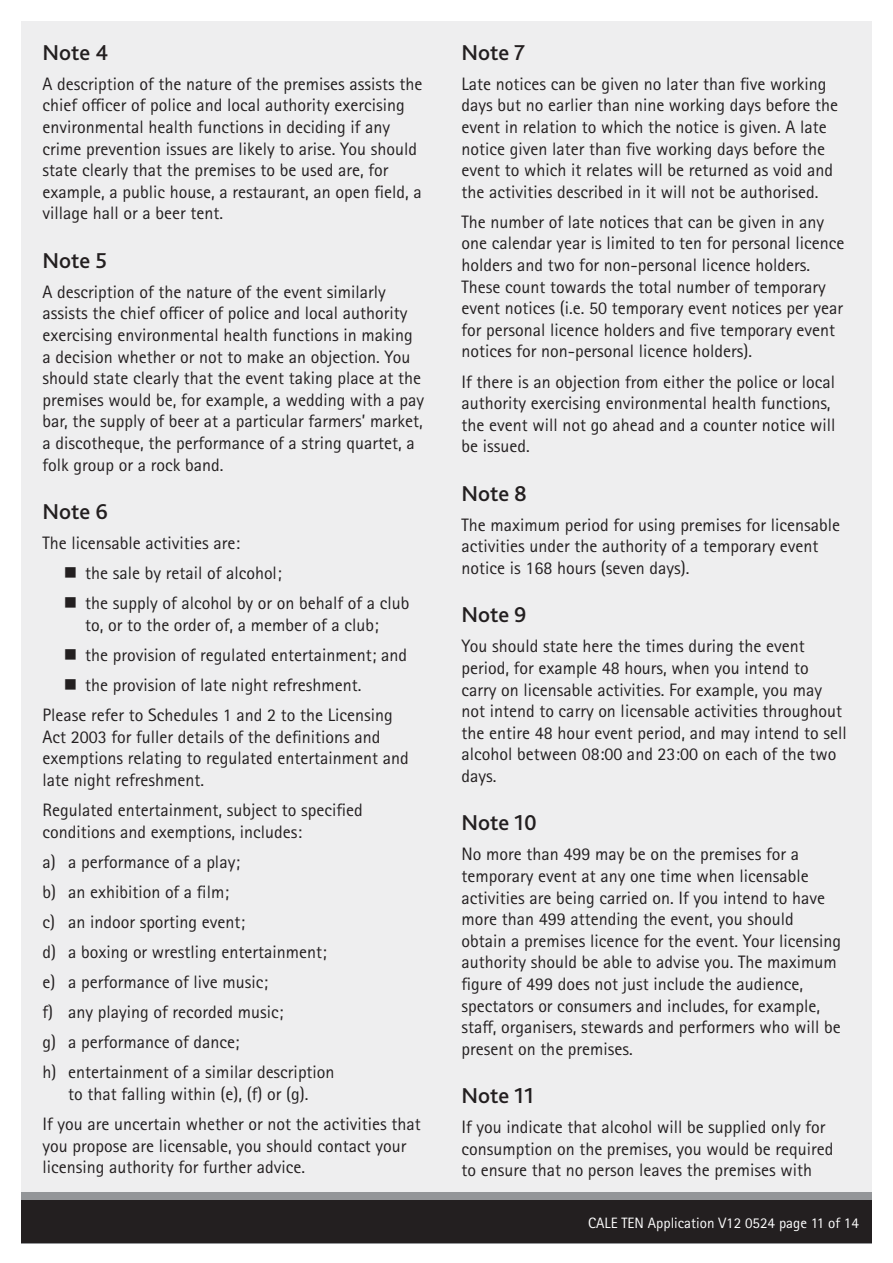
<style>
.page{position:relative;width:893px;height:1263px;background:#fff}
.page>*{position:absolute;margin:0;border:0;box-sizing:border-box;transform-origin:0 0}
.Sub_Heading{font:500 22.5px "Bliss";color:#231f20}
.Body_Text{font:18px/21.6px "Rotis Sans Serif Pro";color:#231f20}
.INDENT{font:18px/21.6px "Rotis Sans Serif Pro";color:#231f20;text-align:center}
.t1{font:15px "Rotis Sans Serif Pro";color:#fff}
</style>
<div class="page">
<div style="left:21px;top:21px;width:851px;height:1221px;background:#eeeeef"></div>
<div style="left:21px;top:1192px;width:851px;height:51px;background:#939598"></div>
<div style="left:21px;top:1201px;width:851px;height:42px;background:#231f20"></div>
<p class="Sub_Heading" style="left:43px;top:38px;width:67px">Note 4</p>
<p class="Body_Text" style="left:43px;top:73px;width:381px">A description of the nature of the premises assists the chief officer of police and local authority exercising environmental health functions in deciding if any crime prevention issues are likely to arise. You should state clearly that the premises to be used are, for example, a public house, a restaurant, an open field, a village hall or a beer tent.</p>
<p class="Sub_Heading" style="left:43px;top:246px;width:66px">Note 5</p>
<p class="Body_Text" style="left:43px;top:281px;width:383px">A description of the nature of the event similarly assists the chief officer of police and local authority exercising environmental health functions in making a decision whether or not to make an objection. You should state clearly that the event taking place at the premises would be, for example, a wedding with a pay bar, the supply of beer at a particular farmers’ market, a discotheque, the performance of a string quartet, a folk group or a rock band.</p>
<p class="Sub_Heading" style="left:43px;top:497px;width:67px">Note 6</p>
<p class="Body_Text" style="left:43px;top:532px;width:199px">The licensable activities are:</p>
<p class="Body_Text" style="left:85px;top:562px;width:198px">the sale by retail of alcohol;</p>
<p class="Body_Text" style="left:85px;top:592px;width:326px">the supply of alcohol by or on behalf of a club to, or to the order of, a member of a club;</p>
<p class="Body_Text" style="left:85px;top:644px;width:324px">the provision of regulated entertainment; and</p>
<p class="Body_Text" style="left:85px;top:674px;width:278px">the provision of late night refreshment.</p>
<p class="Body_Text" style="left:43px;top:704px;width:368px">Please refer to Schedules 1 and 2 to the Licensing Act 2003 for fuller details of the definitions and exemptions relating to regulated entertainment and late night refreshment.</p>
<p class="Body_Text" style="left:43px;top:799px;width:322px">Regulated entertainment, subject to specified conditions and exemptions, includes:</p>
<p class="INDENT" style="left:43px;top:851px;width:199px">a) a performance of a play;</p>
<p class="INDENT" style="left:43px;top:881px;width:188px">b) an exhibition of a film;</p>
<p class="INDENT" style="left:43px;top:911px;width:204px">c) an indoor sporting event;</p>
<p class="INDENT" style="left:43px;top:941px;width:286px">d) a boxing or wrestling entertainment;</p>
<p class="INDENT" style="left:43px;top:971px;width:227px">e) a performance of live music;</p>
<p class="INDENT" style="left:43px;top:1001px;width:243px">f) any playing of recorded music;</p>
<p class="INDENT" style="left:43px;top:1031px;width:199px">g) a performance of dance;</p>
<p class="INDENT" style="left:43px;top:1062px;width:294px">h) entertainment of a similar description to that falling within (e), (f) or (g).</p>
<p class="Body_Text" style="left:43px;top:1113px;width:380px">If you are uncertain whether or not the activities that you propose are licensable, you should contact your licensing authority for further advice.</p>
<p class="Sub_Heading" style="left:461px;top:38px;width:65px">Note 7</p>
<p class="Body_Text" style="left:461px;top:73px;width:378px">Late notices can be given no later than five working days but no earlier than nine working days before the event in relation to which the notice is given. A late notice given later than five working days before the event to which it relates will be returned as void and the activities described in it will not be authorised.</p>
<p class="Body_Text" style="left:461px;top:211px;width:385px">The number of late notices that can be given in any one calendar year is limited to ten for personal licence holders and two for non-personal licence holders.<br>These count towards the total number of temporary event notices (i.e. 50 temporary event notices per year for personal licence holders and five temporary event notices for non-personal licence holders).</p>
<p class="Body_Text" style="left:461px;top:371px;width:376px">If there is an objection from either the police or local authority exercising environmental health functions, the event will not go ahead and a counter notice will be issued.</p>
<p class="Sub_Heading" style="left:461px;top:479px;width:67px">Note 8</p>
<p class="Body_Text" style="left:461px;top:514px;width:380px">The maximum period for using premises for licensable activities under the authority of a temporary event notice is 168 hours (seven days).</p>
<p class="Sub_Heading" style="left:461px;top:601px;width:67px">Note 9</p>
<p class="Body_Text" style="left:461px;top:636px;width:387px">You should state here the times during the event period, for example 48 hours, when you intend to carry on licensable activities. For example, you may not intend to carry on licensable activities throughout the entire 48 hour event period, and may intend to sell alcohol between 08:00 and 23:00 on each of the two days.</p>
<p class="Sub_Heading" style="left:461px;top:809px;width:77px">Note 10</p>
<p class="Body_Text" style="left:461px;top:843px;width:381px">No more than 499 may be on the premises for a temporary event at any one time when licensable activities are being carried on. If you intend to have more than 499 attending the event, you should obtain a premises licence for the event. Your licensing authority should be able to advise you. The maximum figure of 499 does not just include the audience, spectators or consumers and includes, for example, staff, organisers, stewards and performers who will be present on the premises.</p>
<p class="Sub_Heading" style="left:461px;top:1081px;width:74px">Note 11</p>
<p class="Body_Text" style="left:461px;top:1116px;width:374px">If you indicate that alcohol will be supplied only for consumption on the premises, you would be required to ensure that no person leaves the premises with</p>
<p class="t1" style="left:588px;top:1214px;width:272px">CALE TEN Application V12 0524 page 11 of 14</p>
</div>
